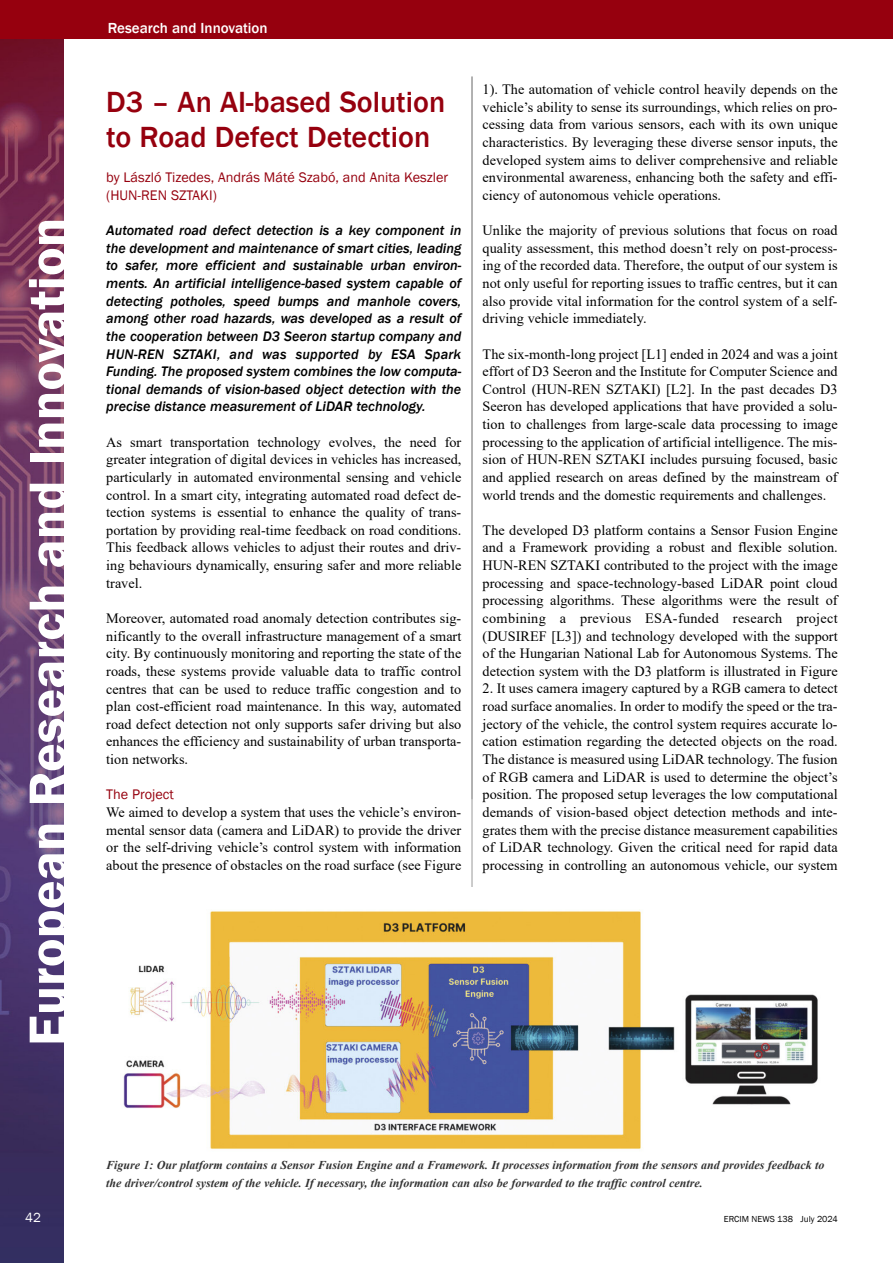
<style>
.page{position:relative;width:893px;height:1263px;background:#fff}
.page>*{position:absolute;margin:0;border:0;box-sizing:border-box;transform-origin:0 0}
.t1{font:600 54px "Franklin Gothic";color:#fff}
.t2{font:500 30px/35.2px "Franklin Gothic";color:#96000e}
.t3{font:500 15px "Franklin Gothic";color:#fff}
.t4{font:14.25px/17.5px "Times New Roman";color:#000;text-align:justify}
.t5{font:italic 500 14.25px/17.5px "Franklin Gothic";color:#000;text-align:justify}
.t6{font:14.25px/17.7px "Franklin Gothic";color:#96000e}
.t7{font:13.5px "Franklin Gothic";color:#fff}
.t8{font:italic 700 12px/17.7px "Times New Roman";color:#333}
.t9{font:9px "Franklin Gothic";color:#000}
</style>
<div class="page">
<img style="left:0;top:38px;width:64px;height:1225px">
<div style="left:0;top:0;width:893px;height:38px;background:#96000e"></div>
<hr style="left:472px;top:77px;width:1px;height:810px;background:#999">
<img style="left:123px;top:909px;width:695px;height:240px">
<h1 class="t1" style="left:16px;top:1046px;width:830px;rotate:-90deg">European Research and Innovation</h1>
<p class="t3" style="left:108px;top:20px;width:161px">Research and Innovation</p>
<h2 class="t2" style="left:106px;top:84px;width:341px">D3 – An AI-based Solution to Road Defect Detection</h2>
<p class="t6" style="left:106px;top:168px;width:344px">by László Tizedes, András Máté Szabó, and Anita Keszler (HUN-REN SZTAKI)</p>
<p class="t5" style="left:106px;top:221px;width:357px">Automated road defect detection is a key component in the development and maintenance of smart cities, leading to safer, more efficient and sustainable urban environ&shy;ments. An artificial intelligence-based system capable of detecting potholes, speed bumps and manhole covers, among other road hazards, was developed as a result of the cooperation between D3 Seeron startup company and HUN-REN SZTAKI, and was supported by ESA Spark Funding. The proposed system combines the low computa&shy;tional demands of vision-based object detection with the precise distance measurement of LiDAR technology.</p>
<p class="t4" style="left:106px;top:433px;width:357px">As smart transportation technology evolves, the need for greater integration of digital devices in vehicles has increased, particularly in automated environmental sensing and vehicle control. In a smart city, integrating automated road defect de&shy;tection systems is essential to enhance the quality of trans&shy;portation by providing real-time feedback on road conditions.<br>This feedback allows vehicles to adjust their routes and driv&shy;ing behaviours dynamically, ensuring safer and more reliable travel.</p>
<p class="t4" style="left:106px;top:609px;width:357px">Moreover, automated road anomaly detection contributes sig&shy;nificantly to the overall infrastructure management of a smart city. By continuously monitoring and reporting the state of the roads, these systems provide valuable data to traffic control centres that can be used to reduce traffic congestion and to plan cost-efficient road maintenance. In this way, automated road defect detection not only supports safer driving but also enhances the efficiency and sustainability of urban transporta&shy;tion networks.</p>
<p class="t6" style="left:106px;top:785px;width:69px">The Project</p>
<p class="t4" style="left:106px;top:803px;width:357px">We aimed to develop a system that uses the vehicle’s environ&shy;mental sensor data (camera and LiDAR) to provide the driver or the self-driving vehicle’s control system with information about the presence of obstacles on the road surface (see Figure</p>
<p class="t4" style="left:483px;top:81px;width:357px">1). The automation of vehicle control heavily depends on the vehicle’s ability to sense its surroundings, which relies on pro&shy;cessing data from various sensors, each with its own unique characteristics. By leveraging these diverse sensor inputs, the developed system aims to deliver comprehensive and reliable environmental awareness, enhancing both the safety and effi&shy;ciency of autonomous vehicle operations.</p>
<p class="t4" style="left:483px;top:222px;width:357px">Unlike the majority of previous solutions that focus on road quality assessment, this method doesn’t rely on post-process&shy;ing of the recorded data. Therefore, the output of our system is not only useful for reporting issues to traffic centres, but it can also provide vital information for the control system of a self&shy;driving vehicle immediately.</p>
<p class="t4" style="left:483px;top:345px;width:357px">The six-month-long project [L1] ended in 2024 and was a joint effort of D3 Seeron and the Institute for Computer Science and Control (HUN-REN SZTAKI) [L2]. In the past decades D3<br>Seeron has developed applications that have provided a solu&shy;tion to challenges from large-scale data processing to image processing to the application of artificial intelligence. The mis&shy;sion of HUN-REN SZTAKI includes pursuing focused, basic and applied research on areas defined by the mainstream of world trends and the domestic requirements and challenges.</p>
<p class="t4" style="left:483px;top:521px;width:357px">The developed D3 platform contains a Sensor Fusion Engine and a Framework providing a robust and flexible solution.<br>HUN-REN SZTAKI contributed to the project with the image processing and space-technology-based LiDAR point cloud processing algorithms. These algorithms were the result of combining a previous ESA-funded research project (DUSIREF [L3]) and technology developed with the support of the Hungarian National Lab for Autonomous Systems. The detection system with the D3 platform is illustrated in Figure</p>
<p class="t4" style="left:483px;top:680px;width:357px">2. It uses camera imagery captured by a RGB camera to detect road surface anomalies. In order to modify the speed or the tra&shy;jectory of the vehicle, the control system requires accurate lo&shy;cation estimation regarding the detected objects on the road.<br>The distance is measured using LiDAR technology. The fusion of RGB camera and LiDAR is used to determine the object’s position. The proposed setup leverages the low computational demands of vision-based object detection methods and inte&shy;grates them with the precise distance measurement capabilities of LiDAR technology. Given the critical need for rapid data processing in controlling an autonomous vehicle, our system</p>
<p class="t7" style="left:25px;top:1210px;width:17px">42</p>
<p class="t8" style="left:106px;top:1156px;width:720px">Figure 1: Our platform contains a Sensor Fusion Engine and a Framework. It processes information from the sensors and provides feedback to the driver/control system of the vehicle. If necessary, the information can also be forwarded to the traffic control centre.</p>
<p class="t9" style="left:724px;top:1214px;width:115px">ERCIM NEWS 138 July 2024</p>
</div>
